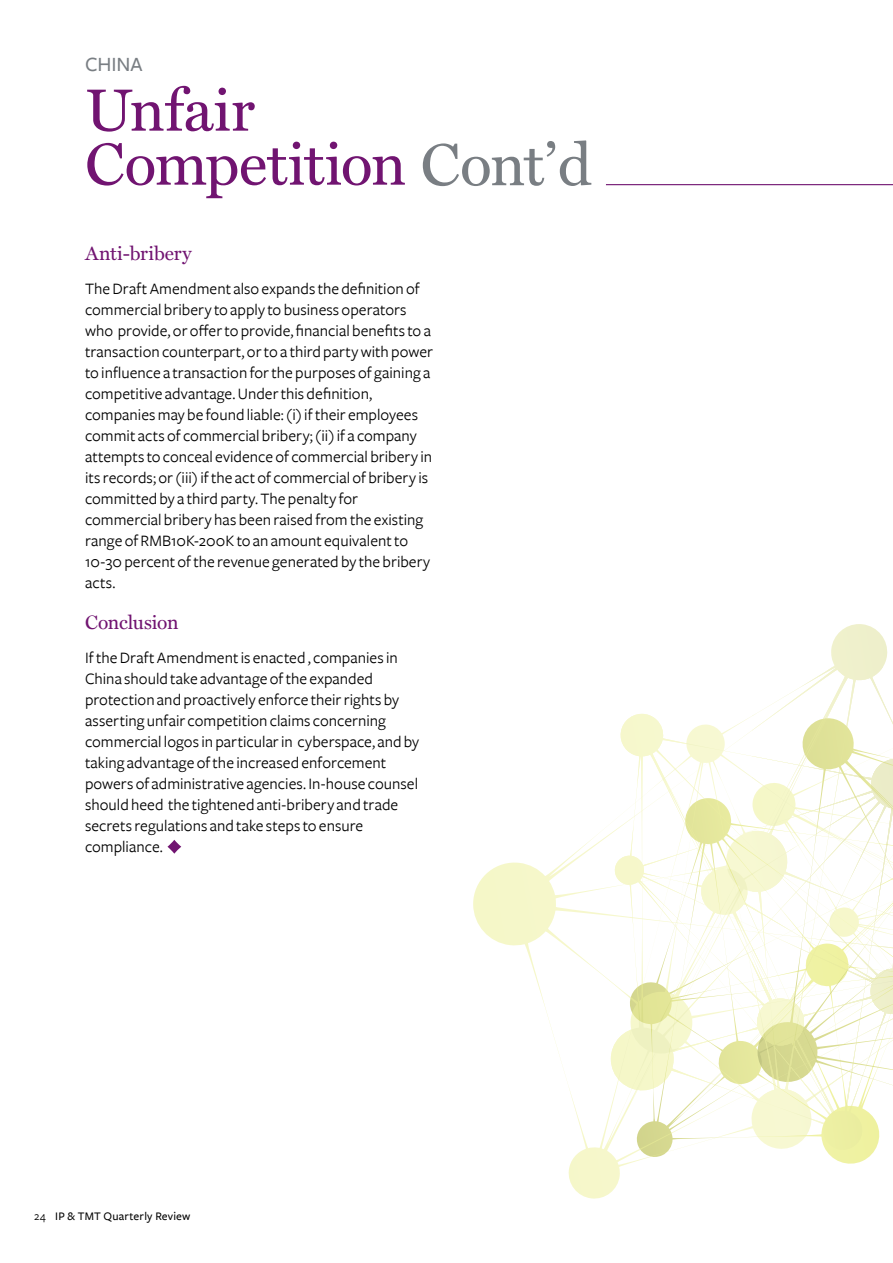
<style>
.page{position:relative;width:893px;height:1263px;background:#fff}
.page>*{position:absolute;margin:0;border:0;box-sizing:border-box;transform-origin:0 0}
.t1{font:60px "Miller Text";letter-spacing:-.01em;color:#711471}
.t2{font:500 21px "Freight Sans";color:#797e83}
.t3{font:19.5px "Miller Text";letter-spacing:-.01em;color:#711471}
.t4{font:16.5px/21px "Freight Sans";color:#000}
.t5{font:500 12px "Freight Sans";letter-spacing:.015em;color:#000}
.s1{color:#797e83}
.s2{font-weight:400}
</style>
<div class="page">
<hr style="left:606px;top:184px;width:287px;height:1px;background:#711471">
<svg style="left:167px;top:840px;width:14px;height:14px"></svg>
<svg style="left:473px;top:624px;width:415px;height:574px"></svg>
<svg style="left:752px;top:667px;width:141px;height:433px"></svg>
<p class="t2" style="left:85px;top:53px;width:25px">China</p>
<h1 class="t1" style="left:85px;top:75px;width:171px">Unfair</h1>
<h1 class="t1" style="left:85px;top:129px;width:508px">Competition <span class="s1">Cont’d</span></h1>
<p class="t3" style="left:85px;top:242px;width:108px">Anti-bribery</p>
<p class="t4" style="left:85px;top:279px;width:349px">The Draft Amendment also expands the definition of commercial bribery to apply to business operators who provide, or offer to provide, financial benefits to a transaction counterpart, or to a third party with power to influence a transaction for the purposes of gaining a competitive advantage. Under this definition, companies may be found liable: (i) if their employees commit acts of commercial bribery; (ii) if a company attempts to conceal evidence of commercial bribery in its records; or (iii) if the act of commercial of bribery is committed by a third party. The penalty for commercial bribery has been raised from the existing range of RMB10K-200K to an amount equivalent to 10-30 percent of the revenue generated by the bribery acts.</p>
<p class="t3" style="left:85px;top:611px;width:95px">Conclusion</p>
<p class="t4" style="left:85px;top:648px;width:336px">If the Draft Amendment is enacted , companies in China should take advantage of the expanded protection and proactively enforce their rights by asserting unfair competition claims concerning commercial logos in particular in cyberspace, and by taking advantage of the increased enforcement powers of administrative agencies. In-house counsel should heed the tightened anti-bribery and trade secrets regulations and take steps to ensure compliance.</p>
<p class="t5" style="left:34px;top:1210px;width:158px"><span class="s2">24</span> IP &amp; TMT Quarterly Review</p>
</div>
